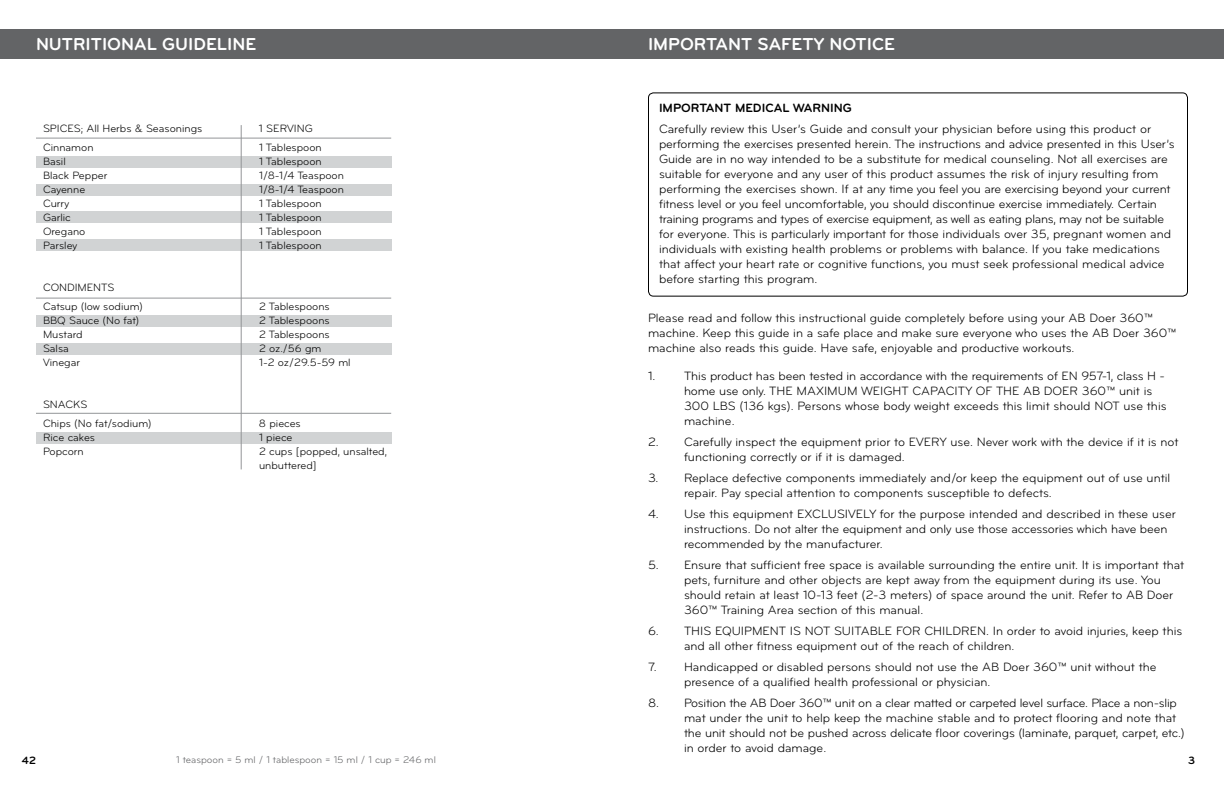
<style>
.page{position:relative;width:1224px;height:792px;background:#fff}
.page>*{position:absolute;margin:0;border:0;box-sizing:border-box;transform-origin:0 0}
.t1{font:700 18px "Bryant";color:#fff}
.t2{font:12.5px/15px "Bryant";color:#000}
.t3{font:700 12.5px "Bryant";color:#000}
.t4{font:11px/19px "Bryant";color:#000}
.t5{font:700 11px "Bryant";color:#000}
.t6{font:10px "Bryant";color:#636466}
</style>
<div class="page">
<div style="left:612px;top:29px;width:612px;height:29px;background:#636466"></div>
<div style="left:648px;top:92px;width:540px;height:205px;border:1px solid #000;border-radius:5px"></div>
<div style="left:36px;top:156px;width:355px;height:12px;background:#d1d3d4"></div>
<div style="left:36px;top:184px;width:355px;height:12px;background:#d1d3d4"></div>
<div style="left:36px;top:212px;width:355px;height:12px;background:#d1d3d4"></div>
<div style="left:36px;top:239px;width:355px;height:12px;background:#d1d3d4"></div>
<div style="left:36px;top:315px;width:355px;height:12px;background:#d1d3d4"></div>
<div style="left:36px;top:343px;width:355px;height:12px;background:#d1d3d4"></div>
<div style="left:36px;top:432px;width:355px;height:12px;background:#d1d3d4"></div>
<div style="left:0;top:29px;width:612px;height:29px;background:#636466"></div>
<hr style="left:241px;top:125px;width:1px;height:344px;background:#939598">
<hr style="left:36px;top:138px;width:355px;height:1px;background:#939598">
<hr style="left:36px;top:298px;width:355px;height:1px;background:#939598">
<hr style="left:36px;top:413px;width:355px;height:1px;background:#939598">
<h1 class="t1" style="left:36px;top:32px;width:222px">NUTRITIONAL GUIDELINE</h1>
<p class="t4" style="left:43px;top:119px;width:161px">SPICES; All Herbs &amp; Seasonings</p>
<p class="t4" style="left:259px;top:119px;width:55px">1 SERVING</p>
<p class="t4" style="left:43px;top:138px;width:52px">Cinnamon</p>
<p class="t4" style="left:259px;top:138px;width:64px">1 Tablespoon</p>
<p class="t4" style="left:43px;top:152px;width:24px">Basil</p>
<p class="t4" style="left:259px;top:152px;width:64px">1 Tablespoon</p>
<p class="t4" style="left:43px;top:166px;width:66px">Black Pepper</p>
<p class="t4" style="left:259px;top:166px;width:87px">1/8-1/4 Teaspoon</p>
<p class="t4" style="left:43px;top:180px;width:44px">Cayenne</p>
<p class="t4" style="left:259px;top:180px;width:87px">1/8-1/4 Teaspoon</p>
<p class="t4" style="left:43px;top:194px;width:28px">Curry</p>
<p class="t4" style="left:259px;top:194px;width:64px">1 Tablespoon</p>
<p class="t4" style="left:43px;top:208px;width:29px">Garlic</p>
<p class="t4" style="left:259px;top:208px;width:64px">1 Tablespoon</p>
<p class="t4" style="left:43px;top:222px;width:44px">Oregano</p>
<p class="t4" style="left:259px;top:222px;width:64px">1 Tablespoon</p>
<p class="t4" style="left:43px;top:236px;width:36px">Parsley</p>
<p class="t4" style="left:259px;top:236px;width:64px">1 Tablespoon</p>
<p class="t4" style="left:43px;top:278px;width:101px">CONDIMENTS<br>Catsup (low sodium)</p>
<p class="t4" style="left:259px;top:297px;width:72px">2 Tablespoons</p>
<p class="t4" style="left:43px;top:311px;width:98px">BBQ Sauce (No fat)</p>
<p class="t4" style="left:259px;top:311px;width:72px">2 Tablespoons</p>
<p class="t4" style="left:43px;top:325px;width:41px">Mustard</p>
<p class="t4" style="left:259px;top:325px;width:72px">2 Tablespoons</p>
<p class="t4" style="left:43px;top:339px;width:27px">Salsa</p>
<p class="t4" style="left:259px;top:339px;width:64px">2 oz./56 gm</p>
<p class="t4" style="left:43px;top:353px;width:39px">Vinegar</p>
<p class="t4" style="left:259px;top:353px;width:93px">1-2 oz/29.5-59 ml</p>
<p class="t4" style="left:43px;top:395px;width:110px">SNACKS<br>Chips (No fat/sodium)</p>
<p class="t4" style="left:259px;top:414px;width:43px">8 pieces</p>
<p class="t4" style="left:43px;top:428px;width:54px">Rice cakes</p>
<p class="t4" style="left:259px;top:428px;width:35px">1 piece</p>
<p class="t4" style="left:43px;top:442px;width:42px">Popcorn</p>
<p class="t4" style="left:259px;top:445px;width:130px;line-height:14px">2 cups [popped, unsalted, unbuttered]</p>
<p class="t5" style="left:22px;top:754px;width:16px">42</p>
<p class="t6" style="left:176px;top:754px;width:261px">1 teaspoon = 5 ml / 1 tablespoon = 15 ml / 1 cup = 246 ml</p>
<h1 class="t1" style="left:648px;top:33px;width:248px">IMPORTANT SAFETY NOTICE</h1>
<p class="t3" style="left:659px;top:100px;width:194px">IMPORTANT MEDICAL WARNING</p>
<p class="t2" style="left:659px;top:121px;width:517px">Carefully review this User’s Guide and consult your physician before using this product or performing the exercises presented herein. The instructions and advice presented in this User’s Guide are in no way intended to be a substitute for medical counseling. Not all exercises are suitable for everyone and any user of this product assumes the risk of injury resulting from performing the exercises shown. If at any time you feel you are exercising beyond your current fitness level or you feel uncomfortable, you should discontinue exercise immediately. Certain training programs and types of exercise equipment, as well as eating plans, may not be suitable for everyone. This is particularly important for those individuals over 35, pregnant women and individuals with existing health problems or problems with balance. If you take medications that affect your heart rate or cognitive functions, you must seek professional medical advice before starting this program.</p>
<p class="t2" style="left:648px;top:310px;width:530px">Please read and follow this instructional guide completely before using your AB Doer 360™ machine. Keep this guide in a safe place and make sure everyone who uses the AB Doer 360™ machine also reads this guide. Have safe, enjoyable and productive workouts.</p>
<p class="t2" style="left:684px;top:368px;width:484px;text-indent:-36px">1. This product has been tested in accordance with the requirements of EN 957-1, class H - home use only. THE MAXIMUM WEIGHT CAPACITY OF THE AB DOER 360™ unit is 300 LBS (136 kgs). Persons whose body weight exceeds this limit should NOT use this machine.</p>
<p class="t2" style="left:684px;top:434px;width:496px;text-indent:-36px">2. Carefully inspect the equipment prior to EVERY use. Never work with the device if it is not functioning correctly or if it is damaged.</p>
<p class="t2" style="left:684px;top:470px;width:488px;text-indent:-36px">3. Replace defective components immediately and/or keep the equipment out of use until repair. Pay special attention to components susceptible to defects.</p>
<p class="t2" style="left:684px;top:506px;width:493px;text-indent:-36px">4. Use this equipment EXCLUSIVELY for the purpose intended and described in these user instructions. Do not alter the equipment and only use those accessories which have been recommended by the manufacturer.</p>
<p class="t2" style="left:684px;top:557px;width:502px;text-indent:-36px">5. Ensure that sufficient free space is available surrounding the entire unit. It is important that pets, furniture and other objects are kept away from the equipment during its use. You should retain at least 10-13 feet (2-3 meters) of space around the unit. Refer to AB Doer 360™ Training Area section of this manual.</p>
<p class="t2" style="left:684px;top:623px;width:500px;text-indent:-36px">6. THIS EQUIPMENT IS NOT SUITABLE FOR CHILDREN. In order to avoid injuries, keep this and all other fitness equipment out of the reach of children.</p>
<p class="t2" style="left:684px;top:659px;width:474px;text-indent:-36px">7. Handicapped or disabled persons should not use the AB Doer 360™ unit without the presence of a qualified health professional or physician.</p>
<p class="t2" style="left:684px;top:695px;width:502px;text-indent:-36px">8. Position the AB Doer 360™ unit on a clear matted or carpeted level surface. Place a non-slip mat under the unit to help keep the machine stable and to protect flooring and note that the unit should not be pushed across delicate floor coverings (laminate, parquet, carpet, etc.) in order to avoid damage.</p>
<p class="t5" style="left:1188px;top:754px;width:8px">3</p>
</div>
